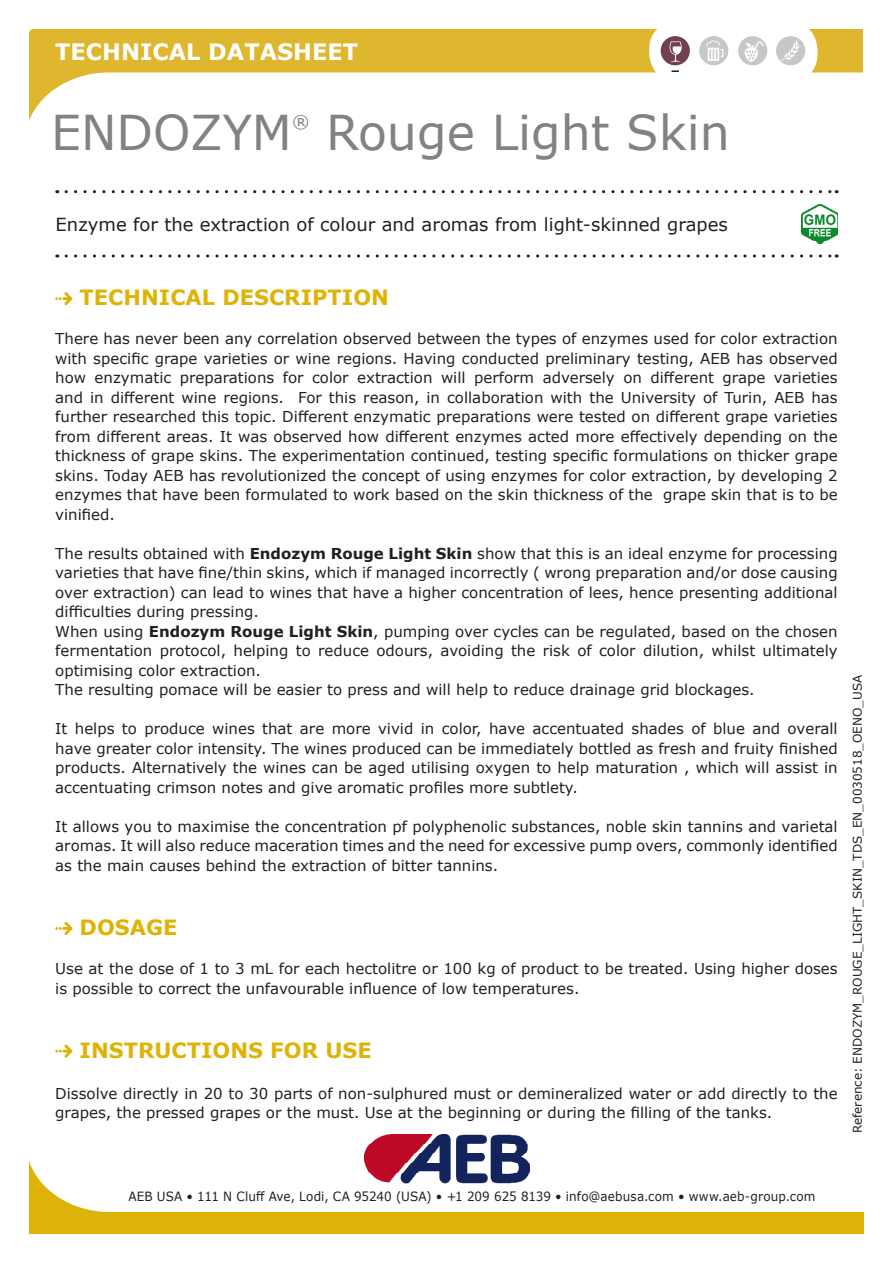
<style>
.page{position:relative;width:893px;height:1263px;background:#fff}
.page>*{position:absolute;margin:0;border:0;box-sizing:border-box;transform-origin:0 0}
.t1{font:48px "Verdana";color:#808285}
.t2{font:700 22.5px "Verdana";color:#fff}
.t3{font:700 21px "Verdana";color:#deb308}
.t4{font:18px "Verdana";color:#231f20}
.t5{font:17.55px "Verdana";color:#808285}
.t6{font:15px/19.5px "Verdana";color:#231f20;text-align:justify}
.t7{font:12.75px "Verdana";letter-spacing:.01em;color:#231f20;scale:.94 1}
.t8{font:12px "Verdana";color:#231f20}
.s1{font-weight:700}
</style>
<div class="page">
<svg style="left:30px;top:1161px;width:834px;height:72px"></svg>
<svg style="left:66px;top:190px;width:771px;height:3px"></svg>
<svg style="left:66px;top:254px;width:771px;height:4px"></svg>
<svg style="left:29px;top:30px;width:834px;height:91px"></svg>
<svg style="left:649px;top:21px;width:167px;height:61px"></svg>
<div style="left:650px;top:22px;width:167px;height:60px;background:#fff;border-radius:28px"></div>
<svg style="left:671px;top:70px;width:8px;height:2px"></svg>
<div style="left:776px;top:36px;width:29px;height:29px;background:#c6c7c8;border-radius:50%"></div>
<svg style="left:780px;top:40px;width:20px;height:21px"></svg>
<div style="left:738px;top:36px;width:29px;height:29px;background:#c6c7c8;border-radius:50%"></div>
<div style="left:661px;top:36px;width:29px;height:29px;background:#724053;border-radius:50%"></div>
<div style="left:699px;top:36px;width:29px;height:29px;background:#c6c7c8;border-radius:50%"></div>
<svg style="left:706px;top:40px;width:17px;height:21px"></svg>
<svg style="left:670px;top:41px;width:12px;height:21px"></svg>
<svg style="left:745px;top:41px;width:19px;height:21px"></svg>
<img style="left:365px;top:1134px;width:164px;height:49px">
<svg style="left:55px;top:292px;width:17px;height:13px"></svg>
<svg style="left:55px;top:922px;width:17px;height:13px"></svg>
<svg style="left:55px;top:1044px;width:17px;height:14px"></svg>
<img style="left:802px;top:204px;width:36px;height:39px">
<h2 class="t2" style="left:55px;top:36px;width:304px">TECHNICAL DATASHEET</h2>
<p class="t1" style="left:51px;top:99px;width:242px">ENDOZYM</p>
<p class="t5" style="left:292px;top:109px;width:19px">®</p>
<p class="t1" style="left:326px;top:99px;width:405px">Rouge Light Skin</p>
<p class="t4" style="left:56px;top:212px;width:674px">Enzyme for the extraction of colour and aromas from light-skinned grapes</p>
<p class="t3" style="left:80px;top:283px;width:311px">TECHNICAL DESCRIPTION</p>
<p class="t6" style="left:55px;top:329px;width:784px">There has never been any correlation observed between the types of enzymes used for color extraction with specific grape varieties or wine regions. Having conducted preliminary testing, AEB has observed how enzymatic preparations for color extraction will perform adversely on different grape varieties and in different wine regions. For this reason, in collaboration with the University of Turin, AEB has further researched this topic. Different enzymatic preparations were tested on different grape varieties from different areas. It was observed how different enzymes acted more effectively depending on the thickness of grape skins. The experimentation continued, testing specific formulations on thicker grape skins. Today AEB has revolutionized the concept of using enzymes for color extraction, by developing 2 enzymes that have been formulated to work based on the skin thickness of the grape skin that is to be vinified.</p>
<p class="t6" style="left:55px;top:543px;width:784px">The results obtained with <span class="s1">Endozym Rouge Light Skin</span> show that this is an ideal enzyme for processing varieties that have fine/thin skins, which if managed incorrectly ( wrong preparation and/or dose causing over extraction) can lead to wines that have a higher concentration of lees, hence presenting additional difficulties during pressing.</p>
<p class="t6" style="left:55px;top:621px;width:784px">When using <span class="s1">Endozym Rouge Light Skin</span>, pumping over cycles can be regulated, based on the chosen fermentation protocol, helping to reduce odours, avoiding the risk of color dilution, whilst ultimately optimising color extraction.</p>
<p class="t6" style="left:55px;top:680px;width:701px">The resulting pomace will be easier to press and will help to reduce drainage grid blockages.</p>
<p class="t6" style="left:55px;top:719px;width:784px">It helps to produce wines that are more vivid in color, have accentuated shades of blue and overall have greater color intensity. The wines produced can be immediately bottled as fresh and fruity finished products. Alternatively the wines can be aged utilising oxygen to help maturation , which will assist in accentuating crimson notes and give aromatic profiles more subtlety.</p>
<p class="t6" style="left:55px;top:816px;width:784px">It allows you to maximise the concentration pf polyphenolic substances, noble skin tannins and varietal aromas. It will also reduce maceration times and the need for excessive pump overs, commonly identified as the main causes behind the extraction of bitter tannins.</p>
<p class="t3" style="left:80px;top:912px;width:99px">DOSAGE</p>
<p class="t6" style="left:55px;top:959px;width:784px">Use at the dose of 1 to 3 mL for each hectolitre or 100 kg of product to be treated. Using higher doses is possible to correct the unfavourable influence of low temperatures.</p>
<p class="t3" style="left:80px;top:1035px;width:294px">INSTRUCTIONS FOR USE</p>
<p class="t6" style="left:55px;top:1083px;width:784px">Dissolve directly in 20 to 30 parts of non-sulphured must or demineralized water or add directly to the grapes, the pressed grapes or the must. Use at the beginning or during the filling of the tanks.</p>
<p class="t8" style="left:849px;top:1133px;width:460px;rotate:-90deg">Reference: ENDOZYM_ROUGE_LIGHT_SKIN_TDS_EN_0030518_OENO_USA</p>
<p class="t7" style="left:128px;top:1188px;width:732px">AEB USA • 111 N Cluff Ave, Lodi, CA 95240 (USA) • +1 209 625 8139 • info@aebusa.com • www.aeb-group.com</p>
</div>
